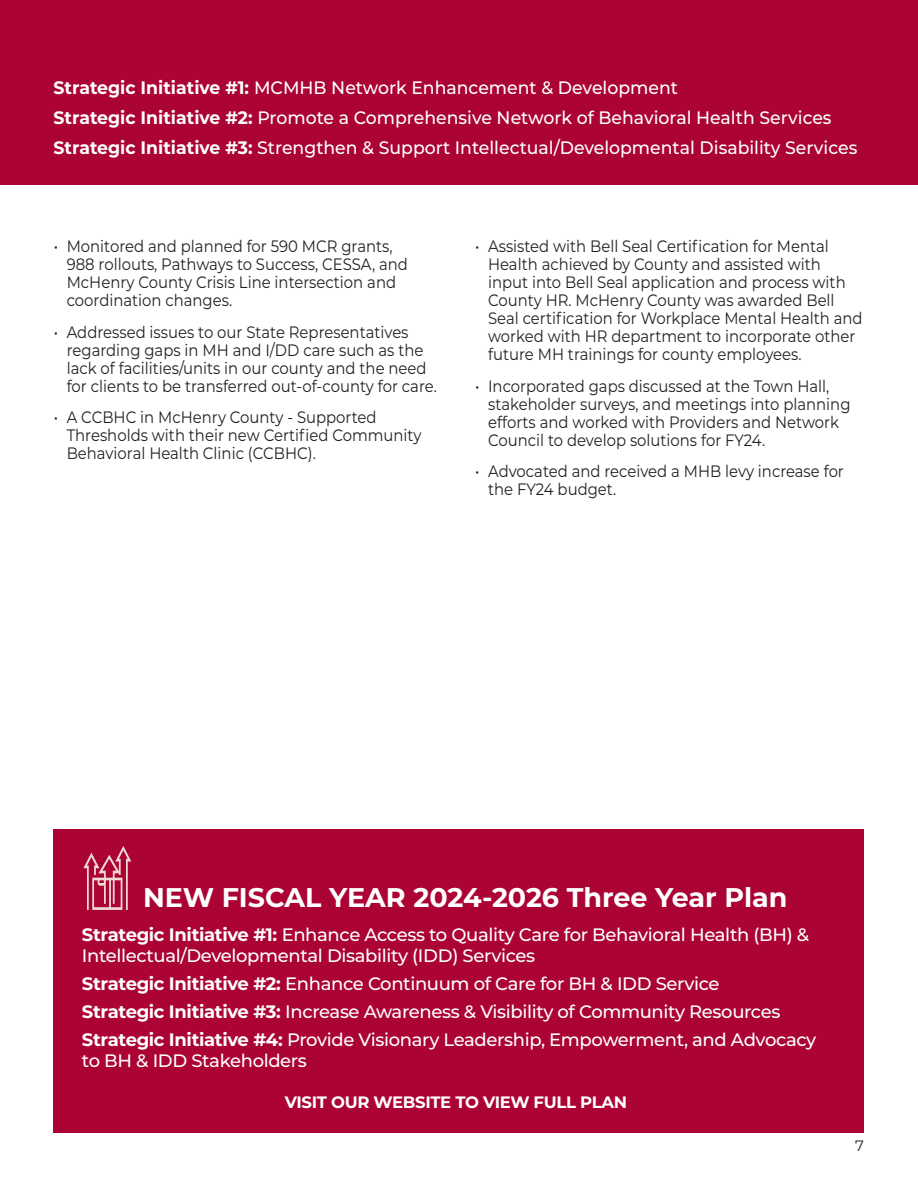
<style>
.page{position:relative;width:918px;height:1188px;background:#fff}
.page>*{position:absolute;margin:0;border:0;box-sizing:border-box;transform-origin:0 0}
.t1{font:700 27px "Montserrat";color:#fff}
.t2{font:500 18px/27.8px "Montserrat";letter-spacing:-.02em;color:#fff}
.t3{font:500 18px/30px "Montserrat";color:#fff;scale:.96 1}
.t4{font:16.5px/18px "Montserrat";color:#231f20;scale:.9 1}
.t5{font:700 16.5px "Montserrat";letter-spacing:-.02em;color:#fff}
.t6{font:15px "Montserrat";color:#231f20}
.s1{font-weight:700}
</style>
<div class="page">
<div style="left:0;top:0;width:918px;height:185px;background:#ab0333"></div>
<div style="left:54px;top:829px;width:810px;height:304px;background:#ab0333"></div>
<svg style="left:83px;top:846px;width:48px;height:64px"></svg>
<p class="t3" style="left:54px;top:72px;width:839px"><span class="s1">Strategic Initiative #1:</span> MCMHB Network Enhancement &amp; Development<br><span class="s1">Strategic Initiative #2:</span> Promote a Comprehensive Network of Behavioral Health Services<br><span class="s1">Strategic Initiative #3:</span> Strengthen &amp; Support Intellectual/Developmental Disability Services</p>
<p class="t4" style="left:67px;top:237px;width:381px;text-indent:-13px">• Monitored and planned for 590 MCR grants, 988 rollouts, Pathways to Success, CESSA, and McHenry County Crisis Line intersection and coordination changes.</p>
<p class="t4" style="left:67px;top:322px;width:413px;text-indent:-13px">• Addressed issues to our State Representatives regarding gaps in MH and I/DD care such as the lack of facilities/units in our county and the need for clients to be transferred out-of-county for care.</p>
<p class="t4" style="left:67px;top:408px;width:396px;text-indent:-13px">• A CCBHC in McHenry County - Supported<br>Thresholds with their new Certified Community<br>Behavioral Health Clinic (CCBHC).</p>
<p class="t4" style="left:488px;top:237px;width:418px;text-indent:-13px">• Assisted with Bell Seal Certification for Mental Health achieved by County and assisted with input into Bell Seal application and process with County HR. McHenry County was awarded Bell Seal certification for Workplace Mental Health and worked with HR department to incorporate other future MH trainings for county employees.</p>
<p class="t4" style="left:488px;top:376px;width:404px;text-indent:-13px">• Incorporated gaps discussed at the Town Hall, stakeholder surveys, and meetings into planning efforts and worked with Providers and Network Council to develop solutions for FY24.</p>
<p class="t4" style="left:488px;top:462px;width:397px;text-indent:-13px">• Advocated and received a MHB levy increase for the FY24 budget.</p>
<h1 class="t1" style="left:143px;top:878px;width:646px">NEW FISCAL YEAR 2024-2026 Three Year Plan</h1>
<p class="t2" style="left:82px;top:924px;width:729px;line-height:21px"><span class="s1">Strategic Initiative #1:</span> Enhance Access to Quality Care for Behavioral Health (BH) &amp;<br>Intellectual/Developmental Disability (IDD) Services</p>
<p class="t2" style="left:82px;top:969px;width:736px"><span class="s1">Strategic Initiative #2:</span> Enhance Continuum of Care for BH &amp; IDD Service<br><span class="s1">Strategic Initiative #3:</span> Increase Awareness &amp; Visibility of Community Resources<br><span class="s1">Strategic Initiative #4:</span> Provide Visionary Leadership, Empowerment, and Advocacy</p>
<p class="t2" style="left:82px;top:1046px;width:227px">to BH &amp; IDD Stakeholders</p>
<p class="t5" style="left:285px;top:1090px;width:344px">VISIT OUR WEBSITE TO VIEW FULL PLAN</p>
<p class="t6" style="left:855px;top:1135px;width:10px">7</p>
</div>
